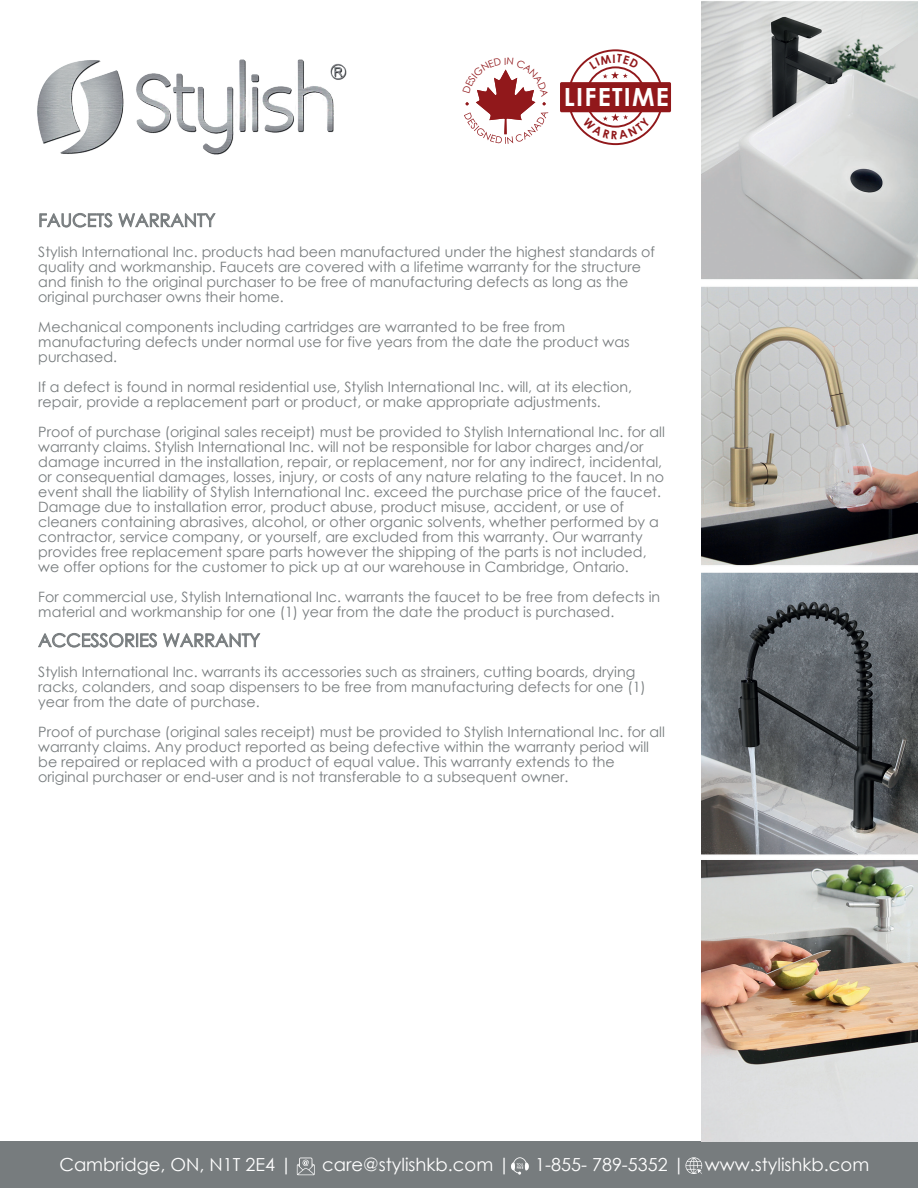
<style>
.page{position:relative;width:918px;height:1188px;background:#fff}
.page>*{position:absolute;margin:0;border:0;box-sizing:border-box;transform-origin:0 0}
.t1{font:700 25.05px "Century Gothic";letter-spacing:.05em;color:#fff}
.t2{font:18px "Century Gothic";color:#fff}
.t3{font:18px "Century Gothic";color:#777c7e}
.t4{font:14.25px/15px "Century Gothic";color:#777c7e}
.t5{font:9.9px "Century Gothic";color:#91181b}
</style>
<div class="page">
<div style="left:0;top:1142px;width:918px;height:46px;background:#777c7e"></div>
<svg style="left:39px;top:213px;width:177px;height:15px"></svg>
<svg style="left:38px;top:633px;width:119px;height:15px"></svg>
<svg style="left:163px;top:633px;width:98px;height:15px"></svg>
<svg style="left:686px;top:1157px;width:17px;height:17px"></svg>
<svg style="left:511px;top:1157px;width:18px;height:18px"></svg>
<svg style="left:297px;top:1158px;width:18px;height:17px"></svg>
<div style="left:560px;top:82px;width:111px;height:30px;background:#91181b;border-radius:2px"></div>
<img style="left:37px;top:59px;width:310px;height:96px">
<img style="left:701px;top:1px;width:217px;height:1140px">
<svg style="left:464px;top:69px;width:84px;height:75px"></svg>
<svg style="left:589px;top:54px;width:50px;height:25px"></svg>
<svg style="left:583px;top:113px;width:67px;height:26px"></svg>
<p class="t5" style="left:504px;top:54px;width:4px">I</p>
<h1 class="t1" style="left:564px;top:78px;width:106px">LIFETIME</h1>
<p class="t3" style="left:38px;top:208px;width:179px">FAUCETS WARRANTY</p>
<p class="t4" style="left:38px;top:244px;width:618px">Stylish International Inc. products had been manufactured under the highest standards of quality and workmanship. Faucets are covered with a lifetime warranty for the structure and finish to the original purchaser to be free of manufacturing defects as long as the original purchaser owns their home.</p>
<p class="t4" style="left:38px;top:319px;width:593px">Mechanical components including cartridges are warranted to be free from manufacturing defects under normal use for five years from the date the product was purchased.</p>
<p class="t4" style="left:38px;top:379px;width:595px">If a defect is found in normal residential use, Stylish International Inc. will, at its election, repair, provide a replacement part or product, or make appropriate adjustments.</p>
<p class="t4" style="left:38px;top:424px;width:628px">Proof of purchase (original sales receipt) must be provided to Stylish International Inc. for all warranty claims. Stylish International Inc. will not be responsible for labor charges and/or damage incurred in the installation, repair, or replacement, nor for any indirect, incidental, or consequential damages, losses, injury, or costs of any nature relating to the faucet. In no event shall the liability of Stylish International Inc. exceed the purchase price of the faucet.<br>Damage due to installation error, product abuse, product misuse, accident, or use of cleaners containing abrasives, alcohol, or other organic solvents, whether performed by a contractor, service company, or yourself, are excluded from this warranty. Our warranty provides free replacement spare parts however the shipping of the parts is not included, we offer options for the customer to pick up at our warehouse in Cambridge, Ontario.</p>
<p class="t4" style="left:38px;top:589px;width:623px">For commercial use, Stylish International Inc. warrants the faucet to be free from defects in material and workmanship for one (1) year from the date the product is purchased.</p>
<p class="t3" style="left:38px;top:628px;width:223px">ACCESSORIES WARRANTY</p>
<p class="t4" style="left:38px;top:664px;width:609px">Stylish International Inc. warrants its accessories such as strainers, cutting boards, drying racks, colanders, and soap dispensers to be free from manufacturing defects for one (1) year from the date of purchase.</p>
<p class="t4" style="left:38px;top:724px;width:628px">Proof of purchase (original sales receipt) must be provided to Stylish International Inc. for all warranty claims. Any product reported as being defective within the warranty period will be repaired or replaced with a product of equal value. This warranty extends to the original purchaser or end-user and is not transferable to a subsequent owner.</p>
<p class="t2" style="left:59px;top:1152px;width:234px">Cambridge, ON, N1T 2E4 |</p>
<p class="t2" style="left:322px;top:1152px;width:190px">care@stylishkb.com |</p>
<p class="t2" style="left:535px;top:1152px;width:336px">1-855- 789-5352 | www.stylishkb.com</p>
</div>
